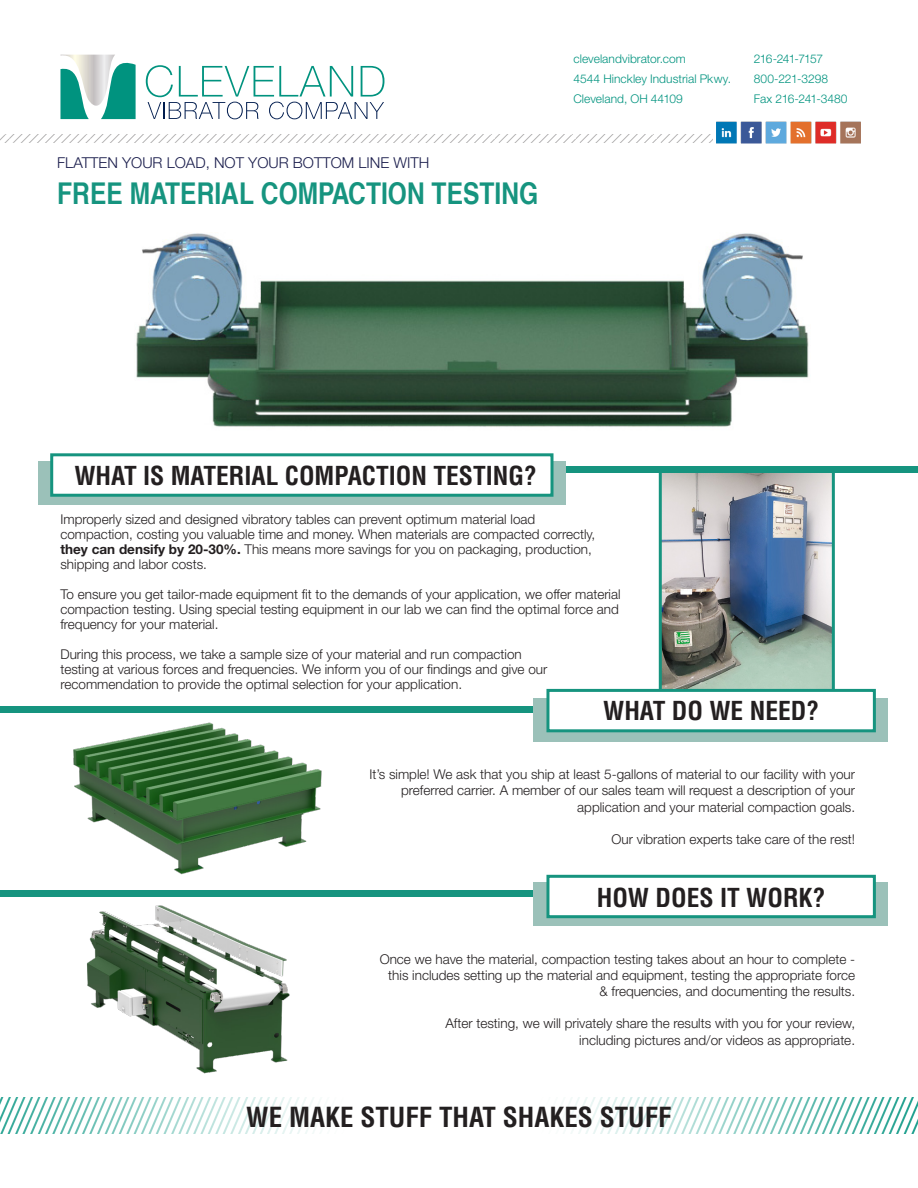
<style>
.page{position:relative;width:918px;height:1188px;background:#fff}
.page>*{position:absolute;margin:0;border:0;box-sizing:border-box;transform-origin:0 0}
.t1{font:700 condensed 30px "Helvetica LT Pro";color:#16947f}
.t2{font:700 condensed 27px "Helvetica LT Pro";color:#231f20}
.t3{font:700 condensed 25.5px "Helvetica LT Pro";color:#231f20}
.t4{font:300 15px "Helvetica Neue LT Pro";color:#1a1d4c}
.t5{font:300 13.5px/15px "Helvetica Neue LT Pro";color:#231f20}
.t6{font:300 12px/20.2px "Helvetica Neue LT Std";letter-spacing:.005em;color:#00937f}
.t7{font:300 12px "Helvetica Neue LT Std";letter-spacing:-.015em;color:#00937f}
.t8{font:300 12px "Helvetica Neue LT Std";letter-spacing:-.055em;color:#00937f}
.s1{font-weight:700}
</style>
<div class="page">
<img style="left:136px;top:233px;width:673px;height:194px">
<img style="left:663px;top:473px;width:168px;height:216px">
<div style="left:659px;top:468px;width:176px;height:251px;border:3px solid #16947f"></div>
<div style="left:0;top:890px;width:546px;height:7px;background:#16947f"></div>
<div style="left:533px;top:882px;width:355px;height:43px;background:#9bc1b9"></div>
<div style="left:546px;top:875px;width:330px;height:43px;background:#fff;border:3px solid #16947f"></div>
<div style="left:557px;top:466px;width:361px;height:7px;background:#16947f"></div>
<div style="left:38px;top:461px;width:527px;height:44px;background:#9bc1b9"></div>
<div style="left:50px;top:453px;width:504px;height:44px;background:#fff;border:3px solid #16947f"></div>
<div style="left:0;top:706px;width:557px;height:7px;background:#16947f"></div>
<div style="left:533px;top:698px;width:355px;height:43px;background:#9bc1b9"></div>
<div style="left:546px;top:689px;width:330px;height:43px;background:#fff;border:3px solid #16947f"></div>
<img style="left:0;top:1097px;width:918px;height:37px">
<img style="left:73px;top:722px;width:249px;height:153px">
<svg style="left:60px;top:54px;width:76px;height:65px"></svg>
<svg style="left:146px;top:65px;width:238px;height:54px"></svg>
<img style="left:87px;top:905px;width:203px;height:169px">
<svg style="left:0;top:135px;width:712px;height:8px"></svg>
<img style="left:717px;top:121px;width:143px;height:23px">
<p class="t4" style="left:57px;top:154px;width:374px">FLATTEN YOUR LOAD, NOT YOUR BOTTOM LINE WITH</p>
<p class="t1" style="left:57px;top:175px;width:483px">FREE MATERIAL COMPACTION TESTING</p>
<p class="t6" style="left:573px;top:48px;width:114px">clevelandvibrator.com</p>
<p class="t6" style="left:573px;top:68px;width:159px">4544 Hinckley Industrial Pkwy.<br>Cleveland, OH 44109</p>
<p class="t8" style="left:754px;top:51px;width:71px">216-241-7157</p>
<p class="t6" style="left:754px;top:68px;width:76px">800-221-3298</p>
<p class="t7" style="left:754px;top:91px;width:95px">Fax 216-241-3480</p>
<p class="t3" style="left:74px;top:458px;width:464px">WHAT IS MATERIAL COMPACTION TESTING?</p>
<p class="t5" style="left:60px;top:511px;width:476px">Improperly sized and designed vibratory tables can prevent optimum material load</p>
<p class="t5" style="left:60px;top:526px;width:536px">compaction, costing you valuable time and money. When materials are compacted correctly,</p>
<p class="t5" style="left:60px;top:541px;width:533px"><span class="s1">they can densify by 20-30%.</span> This means more savings for you on packaging, production,</p>
<p class="t5" style="left:60px;top:556px;width:148px">shipping and labor costs.</p>
<p class="t5" style="left:60px;top:586px;width:562px">To ensure you get tailor-made equipment fit to the demands of your application, we offer material compaction testing. Using special testing equipment in our lab we can find the optimal force and frequency for your material.</p>
<p class="t5" style="left:60px;top:646px;width:463px">During this process, we take a sample size of your material and run compaction</p>
<p class="t5" style="left:60px;top:661px;width:488px">testing at various forces and frequencies. We inform you of our findings and give our</p>
<p class="t5" style="left:60px;top:676px;width:403px">recommendation to provide the optimal selection for your application.</p>
<p class="t3" style="left:603px;top:693px;width:218px">WHAT DO WE NEED?</p>
<p class="t5" style="left:370px;top:766px;width:487px;line-height:16.2px;text-align:right">It’s simple! We ask that you ship at least 5-gallons of material to our facility with your preferred carrier. A member of our sales team will request a description of your</p>
<p class="t5" style="left:577px;top:799px;width:279px">application and your material compaction goals.</p>
<p class="t5" style="left:612px;top:831px;width:245px">Our vibration experts take care of the rest!</p>
<p class="t3" style="left:597px;top:881px;width:230px">HOW DOES IT WORK?</p>
<p class="t5" style="left:380px;top:951px;width:477px">Once we have the material, compaction testing takes about an hour to complete -</p>
<p class="t5" style="left:388px;top:967px;width:468px">this includes setting up the material and equipment, testing the appropriate force</p>
<p class="t5" style="left:600px;top:983px;width:257px">&amp; frequencies, and documenting the results.</p>
<p class="t5" style="left:445px;top:1016px;width:411px">After testing, we will privately share the results with you for your review,</p>
<p class="t5" style="left:579px;top:1032px;width:277px">including pictures and/or videos as appropriate.</p>
<p class="t2" style="left:246px;top:1100px;width:427px">WE MAKE STUFF THAT SHAKES STUFF</p>
</div>
